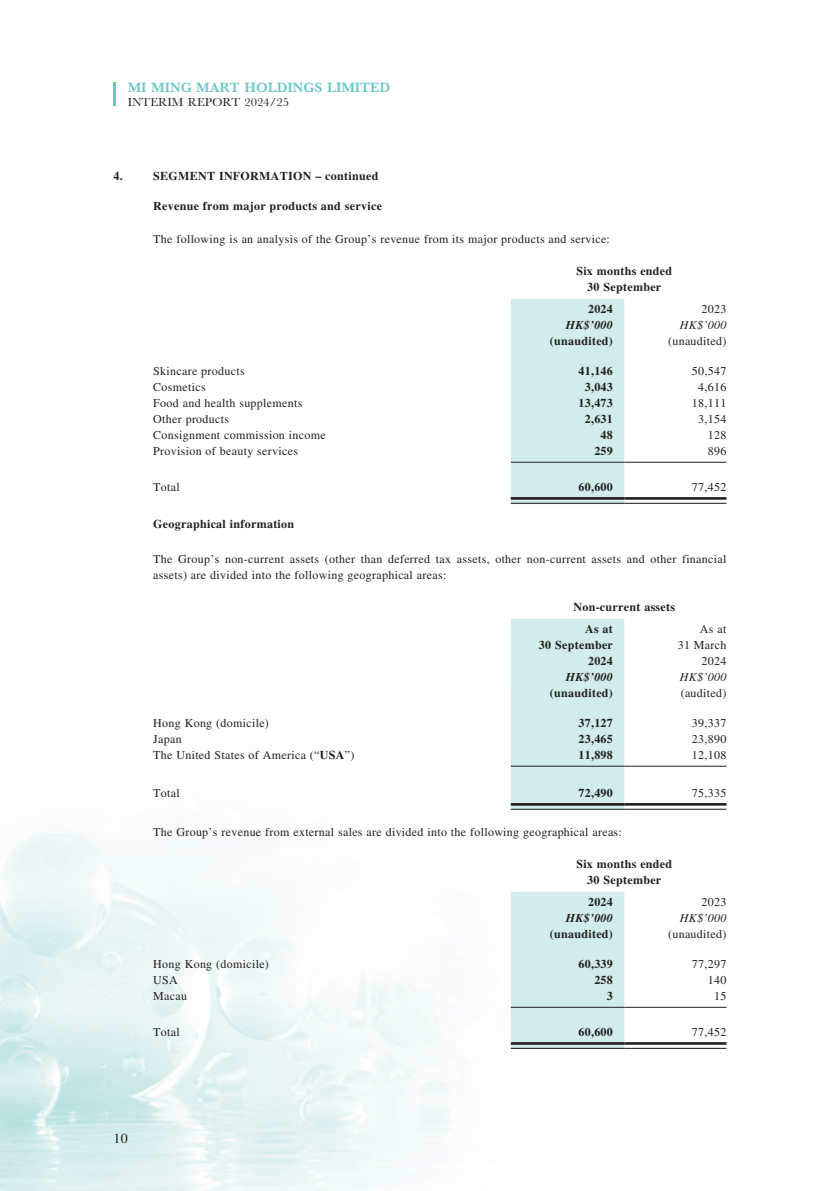
<style>
.page{position:relative;width:840px;height:1191px;background:#fff}
.page>*{position:absolute;margin:0;border:0;box-sizing:border-box;transform-origin:0 0}
.t1{font:700 14px "M Sung HK";color:#66c7c5}
.t2{font:14px "Times LT Std";color:#231f20}
.t3{font:12px/16px "Times LT Std";letter-spacing:.025em;color:#231f20}
.t4{font:700 12px/16px "Times LT Std";letter-spacing:.025em;color:#231f20;text-align:center}
.t5{font:italic 700 12px "Times LT Std";letter-spacing:.025em;color:#231f20}
.t6{font:italic 12px "Times LT Std";letter-spacing:.025em;color:#231f20}
.t7{font:300 12px "M Sung HK";color:#231f20;scale:1.05 1}
.s1{font-weight:700}
</style>
<div class="page">
<img style="left:0;top:686px;width:727px;height:505px">
<hr style="left:113px;top:83px;width:3px;height:23px;background:#66c7c5">
<div style="left:510px;top:299px;width:114px;height:204px;background:#d1eceb"></div>
<hr style="left:510px;top:462px;width:114px;height:1px;background:#231f20">
<hr style="left:624px;top:462px;width:102px;height:1px;background:#231f20">
<hr style="left:510px;top:497px;width:114px;height:3px;background:#231f20">
<hr style="left:510px;top:503px;width:114px;height:1px;background:#231f20">
<hr style="left:624px;top:497px;width:102px;height:3px;background:#231f20">
<hr style="left:624px;top:503px;width:102px;height:1px;background:#231f20">
<div style="left:510px;top:618px;width:114px;height:192px;background:#d1eceb"></div>
<hr style="left:510px;top:765px;width:114px;height:1px;background:#231f20">
<hr style="left:624px;top:765px;width:102px;height:1px;background:#231f20">
<hr style="left:510px;top:803px;width:114px;height:2px;background:#231f20">
<hr style="left:510px;top:808px;width:114px;height:1px;background:#231f20">
<hr style="left:624px;top:803px;width:102px;height:2px;background:#231f20">
<hr style="left:624px;top:808px;width:102px;height:1px;background:#231f20">
<div style="left:510px;top:891px;width:114px;height:158px;background:#d1eceb"></div>
<hr style="left:510px;top:1006px;width:114px;height:1px;background:#231f20">
<hr style="left:624px;top:1006px;width:102px;height:1px;background:#231f20">
<hr style="left:510px;top:1042px;width:114px;height:2px;background:#231f20">
<hr style="left:510px;top:1047px;width:114px;height:1px;background:#231f20">
<hr style="left:624px;top:1042px;width:102px;height:2px;background:#231f20">
<hr style="left:624px;top:1047px;width:102px;height:1px;background:#231f20">
<p class="t1" style="left:128px;top:77px;width:264px">MI MING MART HOLDINGS LIMITED</p>
<p class="t7" style="left:128px;top:93px;width:155px">INTERIM REPORT 2024/25</p>
<p class="t4" style="left:113px;top:168px;width:11px">4.</p>
<p class="t4" style="left:153px;top:168px;width:226px">SEGMENT INFORMATION – continued</p>
<p class="t4" style="left:153px;top:198px;width:230px">Revenue from major products and service</p>
<p class="t3" style="left:153px;top:231px;width:458px">The following is an analysis of the Group’s revenue from its major products and service:</p>
<p class="t4" style="left:576px;top:263px;width:97px">Six months ended<br>30 September</p>
<p class="t4" style="left:587px;top:300px;width:26px">2024</p>
<p class="t3" style="left:701px;top:300px;width:26px">2023</p>
<p class="t5" style="left:565px;top:317px;width:49px">HK$’000</p>
<p class="t6" style="left:679px;top:318px;width:48px">HK$’000</p>
<p class="t4" style="left:549px;top:332px;width:65px">(unaudited)</p>
<p class="t3" style="left:667px;top:332px;width:60px">(unaudited)</p>
<p class="t3" style="left:153px;top:362px;width:93px">Skincare products</p>
<p class="t4" style="left:578px;top:362px;width:36px">41,146</p>
<p class="t3" style="left:691px;top:362px;width:36px">50,547</p>
<p class="t3" style="left:153px;top:378px;width:54px">Cosmetics</p>
<p class="t4" style="left:584px;top:378px;width:30px">3,043</p>
<p class="t3" style="left:697px;top:378px;width:30px">4,616</p>
<p class="t3" style="left:153px;top:394px;width:151px">Food and health supplements</p>
<p class="t4" style="left:578px;top:394px;width:36px">13,473</p>
<p class="t3" style="left:691px;top:394px;width:36px">18,111</p>
<p class="t3" style="left:153px;top:410px;width:77px">Other products</p>
<p class="t4" style="left:584px;top:410px;width:30px">2,631</p>
<p class="t3" style="left:697px;top:410px;width:30px">3,154</p>
<p class="t3" style="left:153px;top:426px;width:174px">Consignment commission income</p>
<p class="t4" style="left:600px;top:426px;width:14px">48</p>
<p class="t3" style="left:707px;top:426px;width:20px">128</p>
<p class="t3" style="left:153px;top:442px;width:146px">Provision of beauty services</p>
<p class="t4" style="left:594px;top:442px;width:20px">259</p>
<p class="t3" style="left:707px;top:442px;width:20px">896</p>
<p class="t3" style="left:153px;top:478px;width:28px">Total</p>
<p class="t4" style="left:578px;top:478px;width:36px">60,600</p>
<p class="t3" style="left:691px;top:478px;width:36px">77,452</p>
<p class="t4" style="left:153px;top:516px;width:142px">Geographical information</p>
<p class="t3" style="left:153px;top:551px;width:574px">The Group’s non-current assets (other than deferred tax assets, other non-current assets and other financial assets) are divided into the following geographical areas:</p>
<p class="t4" style="left:584px;top:596px;width:92px;line-height:21.6px;text-align:left;text-indent:-12px">Non-current assets<br>As at</p>
<p class="t4" style="left:538px;top:636px;width:75px;text-align:right">30 September<br>2024</p>
<p class="t3" style="left:677px;top:620px;width:50px;text-align:right">As at<br>31 March<br>2024</p>
<p class="t5" style="left:565px;top:669px;width:49px">HK$’000</p>
<p class="t6" style="left:679px;top:670px;width:48px">HK$’000</p>
<p class="t4" style="left:549px;top:684px;width:65px">(unaudited)</p>
<p class="t3" style="left:680px;top:684px;width:47px">(audited)</p>
<p class="t3" style="left:153px;top:714px;width:117px">Hong Kong (domicile)</p>
<p class="t4" style="left:578px;top:714px;width:36px">37,127</p>
<p class="t3" style="left:691px;top:714px;width:36px">39,337</p>
<p class="t3" style="left:153px;top:730px;width:30px">Japan</p>
<p class="t4" style="left:578px;top:730px;width:36px">23,465</p>
<p class="t3" style="left:691px;top:730px;width:36px">23,890</p>
<p class="t3" style="left:153px;top:746px;width:202px">The United States of America (“<span class="s1">USA</span>”)</p>
<p class="t4" style="left:578px;top:746px;width:36px">11,898</p>
<p class="t3" style="left:691px;top:746px;width:36px">12,108</p>
<p class="t3" style="left:153px;top:784px;width:28px">Total</p>
<p class="t4" style="left:578px;top:784px;width:36px">72,490</p>
<p class="t3" style="left:691px;top:784px;width:36px">75,335</p>
<p class="t3" style="left:153px;top:824px;width:470px">The Group’s revenue from external sales are divided into the following geographical areas:</p>
<p class="t4" style="left:576px;top:855px;width:97px">Six months ended<br>30 September</p>
<p class="t4" style="left:587px;top:893px;width:26px">2024</p>
<p class="t3" style="left:701px;top:893px;width:26px">2023</p>
<p class="t5" style="left:565px;top:910px;width:49px">HK$’000</p>
<p class="t6" style="left:679px;top:911px;width:48px">HK$’000</p>
<p class="t4" style="left:549px;top:925px;width:65px">(unaudited)</p>
<p class="t3" style="left:667px;top:925px;width:60px">(unaudited)</p>
<p class="t3" style="left:153px;top:955px;width:117px">Hong Kong (domicile)</p>
<p class="t4" style="left:578px;top:955px;width:36px">60,339</p>
<p class="t3" style="left:691px;top:955px;width:36px">77,297</p>
<p class="t3" style="left:153px;top:971px;width:26px">USA</p>
<p class="t4" style="left:594px;top:971px;width:20px">258</p>
<p class="t3" style="left:707px;top:971px;width:20px">140</p>
<p class="t3" style="left:153px;top:987px;width:35px">Macau</p>
<p class="t4" style="left:606px;top:987px;width:7px">3</p>
<p class="t3" style="left:713px;top:987px;width:14px">15</p>
<p class="t3" style="left:153px;top:1023px;width:28px">Total</p>
<p class="t4" style="left:578px;top:1023px;width:36px">60,600</p>
<p class="t3" style="left:691px;top:1023px;width:36px">77,452</p>
<p class="t2" style="left:113px;top:1130px;width:16px">10</p>
</div>
